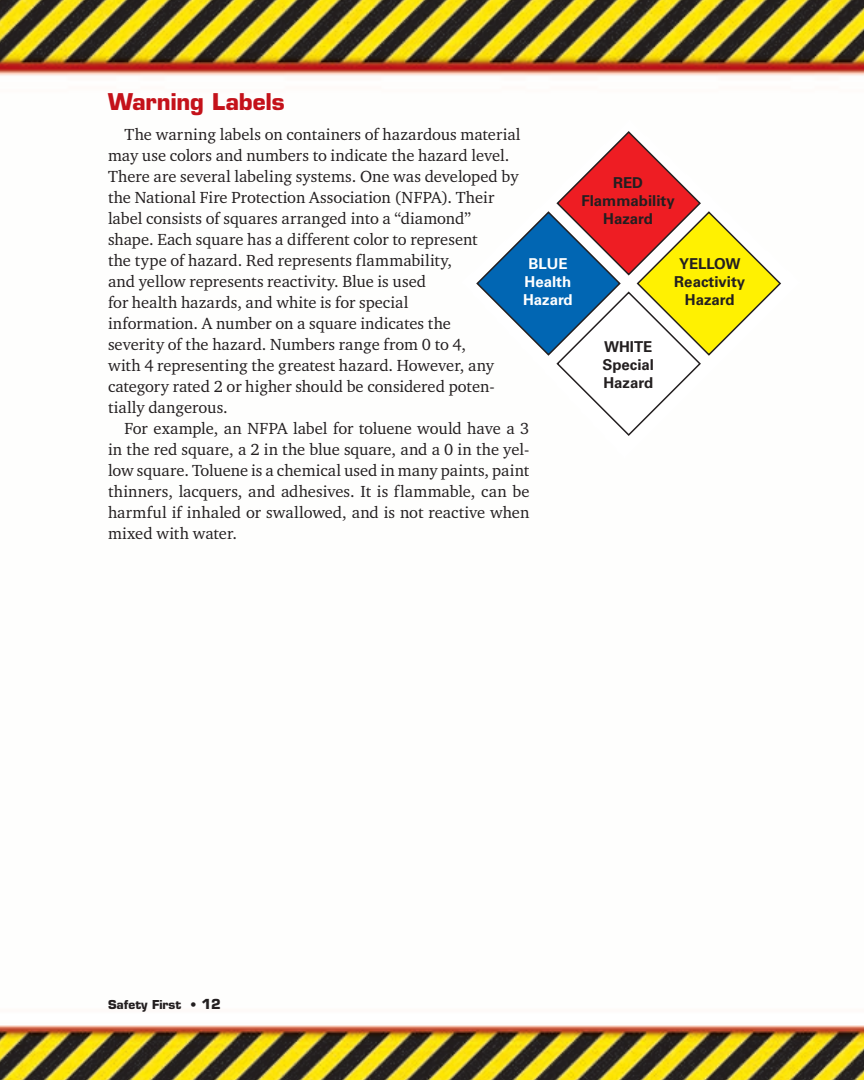
<style>
.page{position:relative;width:864px;height:1080px;background:#fff}
.page>*{position:absolute;margin:0;border:0;box-sizing:border-box;transform-origin:0 0}
.t1{font:700 22.5px "Eurostile LT Std";letter-spacing:-.005em;color:#c4121a}
.t2{font:16.5px/21px "Charter ITC Pro";color:#231f20}
.t3{font:700 15px/18px "Univers LT Std";color:#231f20;text-align:center}
.t4{font:700 15px/18px "Univers LT Std";color:#fff;text-align:center}
.t5{font:700 12px "Eurostile LT Std";color:#231f20}
.s1{font-size:13.5px}
</style>
<div class="page">
<img style="left:0;top:0;width:864px;height:1079px">
<svg style="left:460px;top:118px;width:342px;height:342px"></svg>
<h1 class="t1" style="left:108px;top:93px;width:178px">Warning Labels</h1>
<p class="t2" style="left:108px;top:125px;width:414px;text-indent:16px">The warning labels on containers of hazardous material may use colors and numbers to indicate the hazard level.<br>There are several labeling systems. One was developed by the National Fire Protection Association (NFPA). Their label consists of squares arranged into a “diamond” shape. Each square has a different color to represent<br>the type of hazard. Red represents flammability,<br>and yellow represents reactivity. Blue is used<br>for health hazards, and white is for special<br>information. A number on a square indicates the<br>severity of the hazard. Numbers range from 0 to 4,<br>with 4 representing the greatest hazard. However, any category rated 2 or higher should be considered poten&shy;tially dangerous.</p>
<p class="t2" style="left:108px;top:419px;width:423px;text-align:justify;text-indent:16px">For example, an NFPA label for toluene would have a 3 in the red square, a 2 in the blue square, and a 0 in the yel&shy;low square. Toluene is a chemical used in many paints, paint thinners, lacquers, and adhesives. It is flammable, can be harmful if inhaled or swallowed, and is not reactive when mixed with water.</p>
<p class="t4" style="left:523px;top:256px;width:51px">BLUE<br>Health<br>Hazard</p>
<p class="t3" style="left:581px;top:175px;width:95px">RED<br>Flammability<br>Hazard</p>
<p class="t3" style="left:602px;top:339px;width:53px;text-align:justify">WHITE Special Hazard</p>
<p class="t3" style="left:674px;top:256px;width:72px">YELLOW<br>Reactivity<br>Hazard</p>
<p class="t5" style="left:108px;top:1000px;width:114px">Safety First • <span class="s1">12</span></p>
</div>
